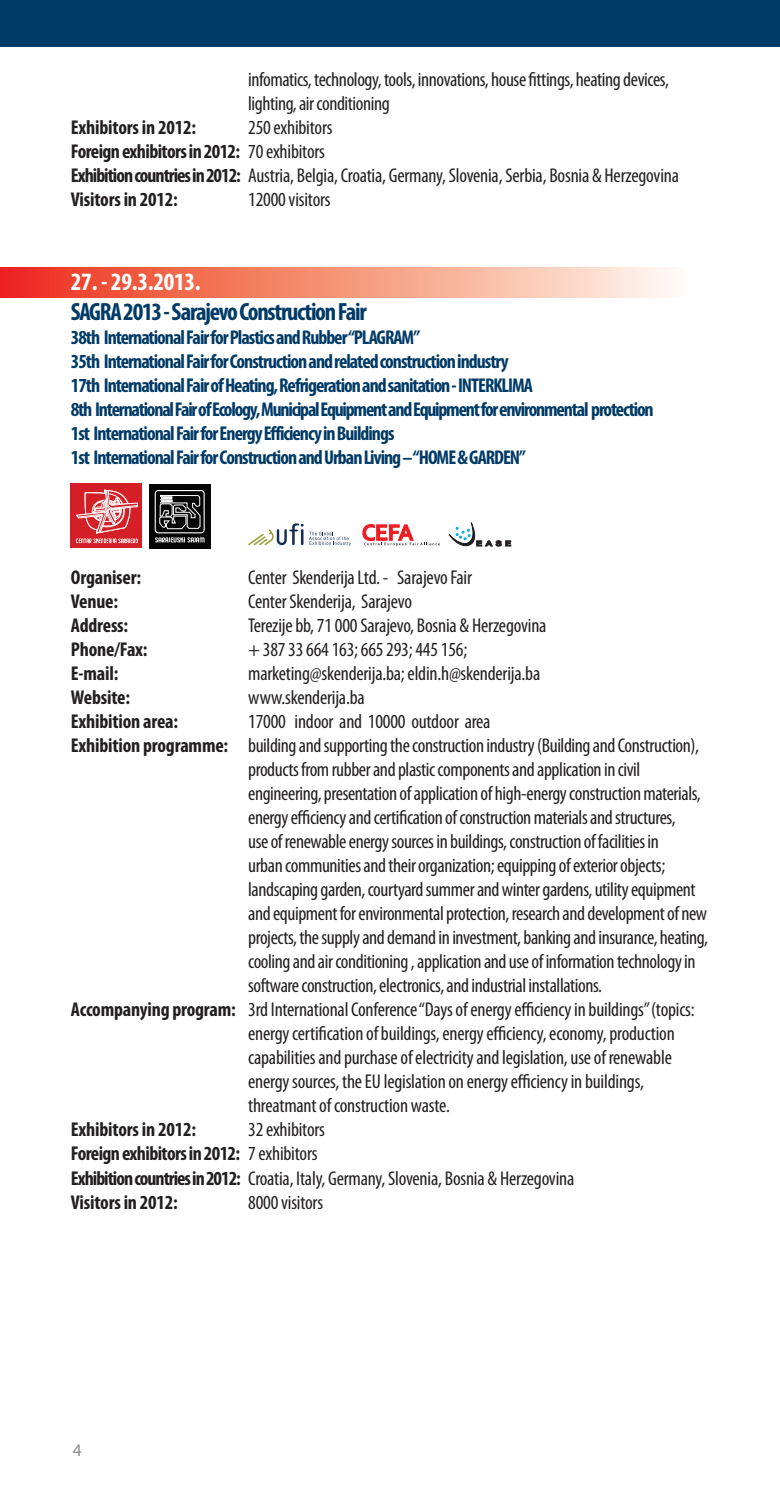
<style>
.page{position:relative;width:780px;height:1489px;background:#fff}
.page>*{position:absolute;margin:0;border:0;box-sizing:border-box;transform-origin:0 0}
.t1{font:700 condensed 25px "Myriad Pro";letter-spacing:-.05em;color:#003a66}
.t2{font:700 condensed 25px "Myriad Pro";letter-spacing:-.01em;color:#fff}
.t3{font:condensed 20px/24px "Myriad Pro";letter-spacing:-.02em;color:#231f20}
.t4{font:700 condensed 20px/24px "Myriad Pro";letter-spacing:-.05em;color:#003a66}
.t5{font:700 condensed 20px "Myriad Pro";letter-spacing:-.01em;color:#231f20}
.t6{font:17.5px "Myriad Pro";color:#8a8c8f}
.s1{font-weight:700}
</style>
<div class="page">
<svg style="left:0;top:268px;width:671px;height:29px"></svg>
<div style="left:0;top:0;width:780px;height:46px;background:#003a66"></div>
<svg style="left:248px;top:523px;width:55px;height:22px"></svg>
<svg style="left:362px;top:524px;width:78px;height:22px"></svg>
<svg style="left:448px;top:522px;width:63px;height:25px"></svg>
<svg style="left:309px;top:531px;width:42px;height:15px"></svg>
<div style="left:149px;top:484px;width:61px;height:64px;background:#040504"></div>
<svg style="left:155px;top:537px;width:49px;height:5px"></svg>
<div style="left:155px;top:490px;width:50px;height:43px;border:1px solid #fff;border-radius:3px"></div>
<svg style="left:159px;top:494px;width:42px;height:35px"></svg>
<div style="left:71px;top:484px;width:71px;height:64px;background:#d31f25"></div>
<svg style="left:76px;top:489px;width:62px;height:54px"></svg>
<p class="t3" style="left:248px;top:67px;width:422px">infomatics, technology, tools, innovations, house fittings, heating devices, lighting, air conditioning</p>
<p class="t3" style="left:71px;top:115px;width:609px;text-indent:177px">250 exhibitors<br><span class="s1">Foreign exhibitors in 2012:</span> 70 exhibitors<br><span class="s1">Exhibition countries in 2012:</span> Austria, Belgia, Croatia, Germany, Slovenia, Serbia, Bosnia &amp; Herzegovina <span class="s1">Visitors in 2012:</span></p>
<p class="t5" style="left:71px;top:115px;width:127px">Exhibitors in 2012:</p>
<p class="t3" style="left:248px;top:187px;width:84px">12000 visitors</p>
<p class="t2" style="left:71px;top:266px;width:131px">27. - 29.3.2013.</p>
<p class="t1" style="left:71px;top:296px;width:297px">SAGRA 2013 - Sarajevo Construction Fair</p>
<p class="t4" style="left:71px;top:325px;width:584px">38th International Fair for Plastics and Rubber “PLAGRAM”<br>35th International Fair for Construction and related construction industry<br>17th International Fair of Heating, Refrigeration and sanitation - INTERKLIMA<br>8th International Fair of Ecology, Municipal Equipment and Equipment for environmental protection 1st International Fair for Energy Efficiency in Buildings<br>1st International Fair for Construction and Urban Living – “HOME &amp; GARDEN”</p>
<p class="t5" style="left:71px;top:565px;width:72px">Organiser:</p>
<p class="t3" style="left:248px;top:565px;width:225px">Center Skenderija Ltd. - Sarajevo Fair</p>
<p class="t5" style="left:71px;top:589px;width:49px">Venue:</p>
<p class="t3" style="left:248px;top:589px;width:165px">Center Skenderija, Sarajevo</p>
<p class="t5" style="left:71px;top:613px;width:59px">Address:</p>
<p class="t3" style="left:248px;top:613px;width:300px">Terezije bb, 71 000 Sarajevo, Bosnia &amp; Herzegovina</p>
<p class="t5" style="left:71px;top:637px;width:78px">Phone/Fax:</p>
<p class="t3" style="left:248px;top:637px;width:220px">+ 387 33 664 163; 665 293; 445 156;</p>
<p class="t5" style="left:71px;top:661px;width:49px">E-mail:</p>
<p class="t3" style="left:248px;top:661px;width:293px">marketing@skenderija.ba; eldin.h@skenderija.ba</p>
<p class="t5" style="left:71px;top:685px;width:61px">Website:</p>
<p class="t3" style="left:248px;top:685px;width:118px">www.skenderija.ba</p>
<p class="t5" style="left:71px;top:709px;width:109px">Exhibition area:</p>
<p class="t3" style="left:248px;top:709px;width:244px">17000 indoor and 10000 outdoor area</p>
<p class="t3" style="left:71px;top:733px;width:629px"><span class="s1">Exhibition programme:</span> building and supporting the construction industry (Building and Construction),</p>
<p class="t3" style="left:248px;top:757px;width:393px">products from rubber and plastic components and application in civil</p>
<p class="t3" style="left:248px;top:781px;width:454px">engineering, presentation of application of high-energy construction materials,</p>
<p class="t3" style="left:248px;top:805px;width:429px">energy efficiency and certification of construction materials and structures,</p>
<p class="t3" style="left:248px;top:829px;width:412px">use of renewable energy sources in buildings, construction of facilities in</p>
<p class="t3" style="left:248px;top:853px;width:418px">urban communities and their organization; equipping of exterior objects;</p>
<p class="t3" style="left:248px;top:877px;width:449px">landscaping garden, courtyard summer and winter gardens, utility equipment</p>
<p class="t3" style="left:248px;top:901px;width:460px">and equipment for environmental protection, research and development of new</p>
<p class="t3" style="left:248px;top:925px;width:461px">projects, the supply and demand in investment, banking and insurance, heating,</p>
<p class="t3" style="left:248px;top:949px;width:449px">cooling and air conditioning , application and use of information technology in</p>
<p class="t3" style="left:248px;top:973px;width:355px">software construction, electronics, and industrial installations.</p>
<p class="t3" style="left:71px;top:997px;width:625px"><span class="s1">Accompanying program:</span> 3rd International Conference “Days of energy efficiency in buildings” (topics:</p>
<p class="t3" style="left:248px;top:1021px;width:428px">energy certification of buildings, energy efficiency, economy, production</p>
<p class="t3" style="left:248px;top:1045px;width:425px">capabilities and purchase of electricity and legislation, use of renewable</p>
<p class="t3" style="left:248px;top:1069px;width:397px">energy sources, the EU legislation on energy efficiency in buildings,</p>
<p class="t3" style="left:248px;top:1093px;width:203px">threatmant of construction waste.</p>
<p class="t5" style="left:71px;top:1117px;width:127px">Exhibitors in 2012:</p>
<p class="t3" style="left:71px;top:1117px;width:505px;text-indent:177px">32 exhibitors<br><span class="s1">Foreign exhibitors in 2012:</span> 7 exhibitors<br><span class="s1">Exhibition countries in 2012:</span> Croatia, Italy, Germany, Slovenia, Bosnia &amp; Herzegovina <span class="s1">Visitors in 2012:</span></p>
<p class="t3" style="left:248px;top:1189px;width:76px">8000 visitors</p>
<p class="t6" style="left:73px;top:1439px;width:10px">4</p>
</div>
